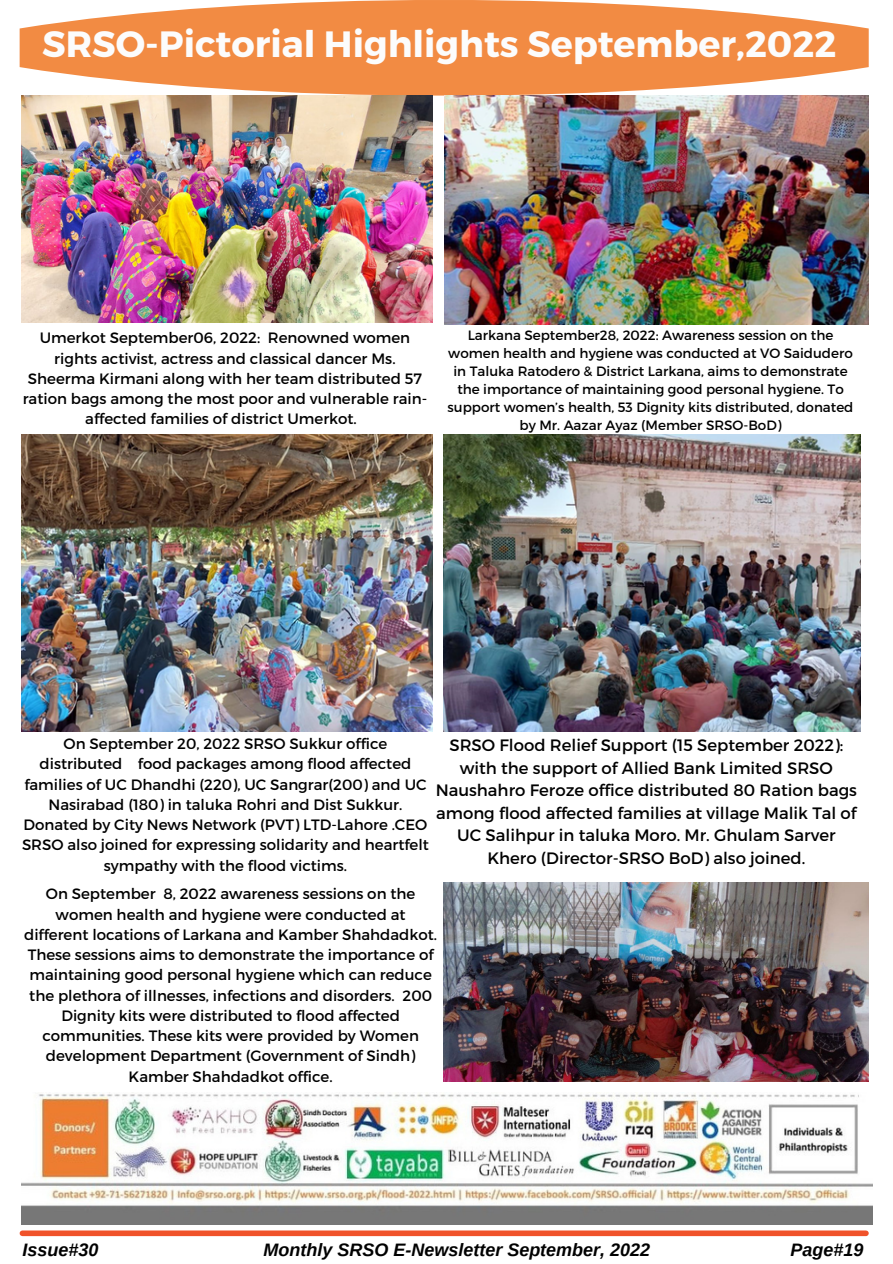
<style>
.page{position:relative;width:893px;height:1264px;background:#fff}
.page>*{position:absolute;margin:0;border:0;box-sizing:border-box;transform-origin:0 0}
.t1{font:700 36.6px "Montserrat";color:#fcfcfc}
.t2{font:italic 700 18px "Arimo";color:#000}
.t3{font:16.5px/22.5px "Montserrat";color:#000;text-align:center}
.t4{font:15px/20.2px "Montserrat";color:#000;text-align:center}
.t5{font:13.5px/18px "Montserrat";color:#000;text-align:center}
</style>
<div class="page">
<svg style="left:20px;top:0;width:848px;height:96px;fill:#f28b43"></svg>
<div style="left:22px;top:1230px;width:843px;height:6px;background:#f0522a"></div>
<img style="left:444px;top:95px;width:424px;height:230px">
<img style="left:22px;top:435px;width:410px;height:296px">
<img style="left:443px;top:435px;width:417px;height:296px">
<img style="left:443px;top:882px;width:425px;height:199px">
<img style="left:22px;top:95px;width:410px;height:227px">
<img style="left:22px;top:1092px;width:850px;height:132px">
<h1 class="t1" style="left:42px;top:20px;width:795px">SRSO-Pictorial Highlights September,2022</h1>
<p class="t4" style="left:23px;top:327px;width:406px">Umerkot September06, 2022: Renowned women rights activist, actress and classical dancer Ms.<br>Sheerma Kirmani along with her team distributed 57 ration bags among the most poor and vulnerable rain&shy;affected families of district Umerkot.</p>
<p class="t5" style="left:447px;top:325px;width:407px">Larkana September28, 2022: Awareness session on the women health and hygiene was conducted at VO Saidudero in Taluka Ratodero &amp; District Larkana, aims to demonstrate the importance of maintaining good personal hygiene. To support women’s health, 53 Dignity kits distributed, donated by Mr. Aazar Ayaz (Member SRSO-BoD)</p>
<p class="t4" style="left:22px;top:733px;width:408px">On September 20, 2022 SRSO Sukkur office distributed food packages among flood affected families of UC Dhandhi (220), UC Sangrar(200) and UC Nasirabad (180) in taluka Rohri and Dist Sukkur.<br>Donated by City News Network (PVT) LTD-Lahore .CEO SRSO also joined for expressing solidarity and heartfelt sympathy with the flood victims.</p>
<p class="t3" style="left:435px;top:733px;width:423px">SRSO Flood Relief Support (15 September 2022): with the support of Allied Bank Limited SRSO Naushahro Feroze office distributed 80 Ration bags among flood affected families at village Malik Tal of UC Salihpur in taluka Moro. Mr. Ghulam Sarver Khero (Director-SRSO BoD) also joined.</p>
<p class="t4" style="left:24px;top:883px;width:414px">On September 8, 2022 awareness sessions on the women health and hygiene were conducted at different locations of Larkana and Kamber Shahdadkot.<br>These sessions aims to demonstrate the importance of maintaining good personal hygiene which can reduce the plethora of illnesses, infections and disorders. 200<br>Dignity kits were distributed to flood affected communities. These kits were provided by Women development Department (Government of Sindh)<br>Kamber Shahdadkot office.</p>
<p class="t2" style="left:23px;top:1239px;width:77px">Issue#30</p>
<p class="t2" style="left:263px;top:1239px;width:388px">Monthly SRSO E-Newsletter September, 2022</p>
<p class="t2" style="left:790px;top:1239px;width:74px">Page#19</p>
</div>
